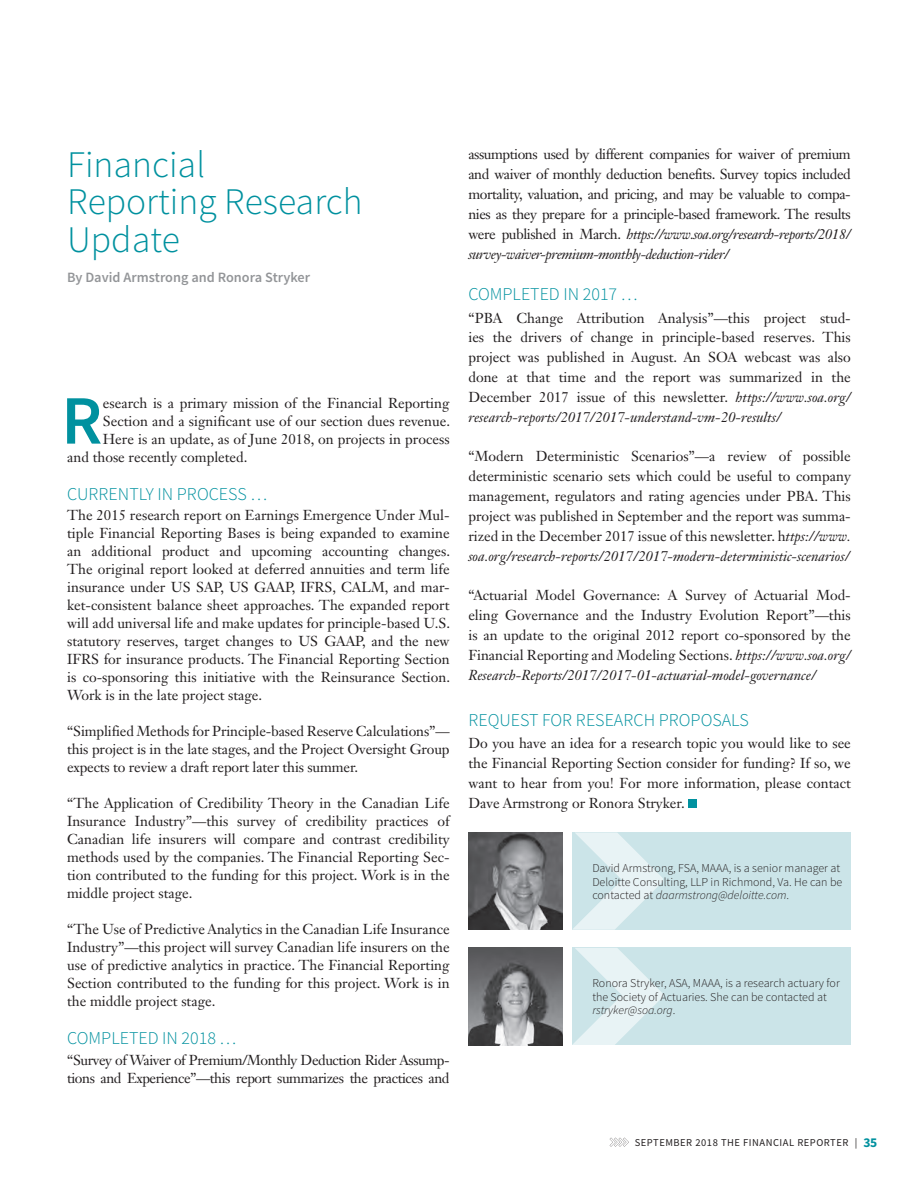
<style>
.page{position:relative;width:918px;height:1188px;background:#fff}
.page>*{position:absolute;margin:0;border:0;box-sizing:border-box;transform-origin:0 0}
.Article_Body_Drop_Ca{font:600 69.3px "Source Sans Pro";color:#00919f}
.Article_TItle{font:300 37.5px/37.5px "Source Sans Pro";color:#00919f}
.Article_Subhead_A{font:300 18px "Source Sans Pro";color:#00919f}
.Article_Body{font:14.25px/19.8px "Janson Text LT Std";color:#231f20;text-align:justify}
.Article_Body_Drop_Ca-2{font:14.25px "Janson Text LT Std";color:#231f20}
.Article_Body-2{font:14.25px/18px "Janson Text LT Std";letter-spacing:-.03em;color:#231f20}
.Article_Author_Bylin{font:600 14.25px "Source Sans Pro";color:#939598}
.Author_Info{font:300 12px/13.5px "Source Sans Pro";color:#231f20}
.t1{font:10.5px "Source Sans Pro";letter-spacing:.05em;color:#231f20}
.s1{font-style:italic}
.s2{font-weight:700;font-size:13.5px;color:#00919f}
</style>
<div class="page">
<svg style="left:610px;top:1138px;width:19px;height:9px"></svg>
<div style="left:688px;top:799px;width:9px;height:9px;background:#00919f"></div>
<div style="left:572px;top:832px;width:278px;height:98px;background:#cbe4e8"></div>
<img style="left:468px;top:832px;width:94px;height:98px">
<svg style="left:573px;top:833px;width:90px;height:97px"></svg>
<div style="left:572px;top:948px;width:278px;height:97px;background:#cbe4e8"></div>
<img style="left:468px;top:948px;width:94px;height:97px">
<svg style="left:572px;top:948px;width:91px;height:97px"></svg>
<p class="Article_TItle" style="left:67px;top:146px;width:140px">Financial</p>
<p class="Article_TItle" style="left:67px;top:183px;width:297px">Reporting Research<br>Update</p>
<p class="Article_Author_Bylin" style="left:67px;top:268px;width:245px">By David Armstrong and Ronora Stryker</p>
<p class="Article_Body_Drop_Ca" style="left:61px;top:377px;width:43px">R</p>
<p class="Article_Body_Drop_Ca-2" style="left:103px;top:394px;width:348px">esearch is a primary mission of the Financial Reporting</p>
<p class="Article_Body_Drop_Ca-2" style="left:103px;top:412px;width:349px">Section and a significant use of our section dues revenue.</p>
<p class="Article_Body_Drop_Ca-2" style="left:103px;top:430px;width:348px">Here is an update, as of June 2018, on projects in process</p>
<p class="Article_Body_Drop_Ca-2" style="left:67px;top:448px;width:182px">and those recently completed.</p>
<p class="Article_Subhead_A" style="left:67px;top:483px;width:201px">CURRENTLY IN PROCESS …</p>
<p class="Article_Body" style="left:67px;top:506px;width:385px;line-height:18px">The 2015 research report on Earnings Emergence Under Mul&shy;tiple Financial Reporting Bases is being expanded to examine an additional product and upcoming accounting changes.<br>The original report looked at deferred annuities and term life insurance under US SAP, US GAAP, IFRS, CALM, and mar&shy;ket-consistent balance sheet approaches. The expanded report will add universal life and make updates for principle-based U.S. statutory reserves, target changes to US GAAP, and the new IFRS for insurance products. The Financial Reporting Section is co-sponsoring this initiative with the Reinsurance Section.<br>Work is in the late project stage.</p>
<p class="Article_Body" style="left:67px;top:722px;width:384px;line-height:18px">“Simplified Methods for Principle-based Reserve Calculations”— this project is in the late stages, and the Project Oversight Group expects to review a draft report later this summer.</p>
<p class="Article_Body" style="left:67px;top:794px;width:384px;line-height:18px">“The Application of Credibility Theory in the Canadian Life Insurance Industry”—this survey of credibility practices of Canadian life insurers will compare and contrast credibility methods used by the companies. The Financial Reporting Sec&shy;tion contributed to the funding for this project. Work is in the middle project stage.</p>
<p class="Article_Body" style="left:67px;top:920px;width:384px;line-height:18px">“The Use of Predictive Analytics in the Canadian Life Insurance Industry”—this project will survey Canadian life insurers on the use of predictive analytics in practice. The Financial Reporting Section contributed to the funding for this project. Work is in the middle project stage.</p>
<p class="Article_Subhead_A" style="left:67px;top:1027px;width:171px">COMPLETED IN 2018 …</p>
<p class="Article_Body-2" style="left:67px;top:1051px;width:384px">“Survey of Waiver of Premium/Monthly Deduction Rider Assump&shy;tions and Experience”—this report summarizes the practices and</p>
<p class="Article_Body" style="left:468px;top:144px;width:384px">assumptions used by different companies for waiver of premium and waiver of monthly deduction benefits. Survey topics included mortality, valuation, and pricing, and may be valuable to compa&shy;nies as they prepare for a principle-based framework. The results were published in March. <span class="s1">https://www.soa.org/research-reports/2018/ survey-waiver-premium-monthly-deduction-rider/</span></p>
<p class="Article_Subhead_A" style="left:468px;top:284px;width:171px">COMPLETED IN 2017 …</p>
<p class="Article_Body" style="left:468px;top:308px;width:384px">“PBA Change Attribution Analysis”—this project stud&shy;ies the drivers of change in principle-based reserves. This project was published in August. An SOA webcast was also done at that time and the report was summarized in the December 2017 issue of this newsletter. <span class="s1">https://www.soa.org/ research-reports/2017/2017-understand-vm-20-results/</span></p>
<p class="Article_Body" style="left:468px;top:446px;width:384px">“Modern Deterministic Scenarios”—a review of possible deterministic scenario sets which could be useful to company management, regulators and rating agencies under PBA. This project was published in September and the report was summa&shy;rized in the December 2017 issue of this newsletter. h<span class="s1">ttps://www. soa.org/research-reports/2017/2017-modern-deterministic-scenarios/</span></p>
<p class="Article_Body" style="left:468px;top:585px;width:384px">“Actuarial Model Governance: A Survey of Actuarial Mod&shy;eling Governance and the Industry Evolution Report”—this is an update to the original 2012 report co-sponsored by the Financial Reporting and Modeling Sections. <span class="s1">https://www.soa.org/ Research-Reports/2017/2017-01-actuarial-model-governance/</span></p>
<p class="Article_Subhead_A" style="left:468px;top:709px;width:282px">REQUEST FOR RESEARCH PROPOSALS</p>
<p class="Article_Body" style="left:468px;top:733px;width:384px">Do you have an idea for a research topic you would like to see the Financial Reporting Section consider for funding? If so, we want to hear from you! For more information, please contact Dave Armstrong or Ronora Stryker.</p>
<p class="Author_Info" style="left:592px;top:861px;width:251px">David Armstrong, FSA, MAAA, is a senior manager at<br>Deloitte Consulting, LLP in Richmond, Va. He can be contacted at <span class="s1">daarmstrong@deloitte.com</span>.</p>
<p class="Author_Info" style="left:592px;top:977px;width:249px">Ronora Stryker, ASA, MAAA, is a research actuary for the Society of Actuaries. She can be contacted at <span class="s1">rstryker@soa.org</span>.</p>
<p class="t1" style="left:635px;top:1135px;width:244px">SEPTEMBER 2018 THE FINANCIAL REPORTER | <span class="s2">35</span></p>
</div>
